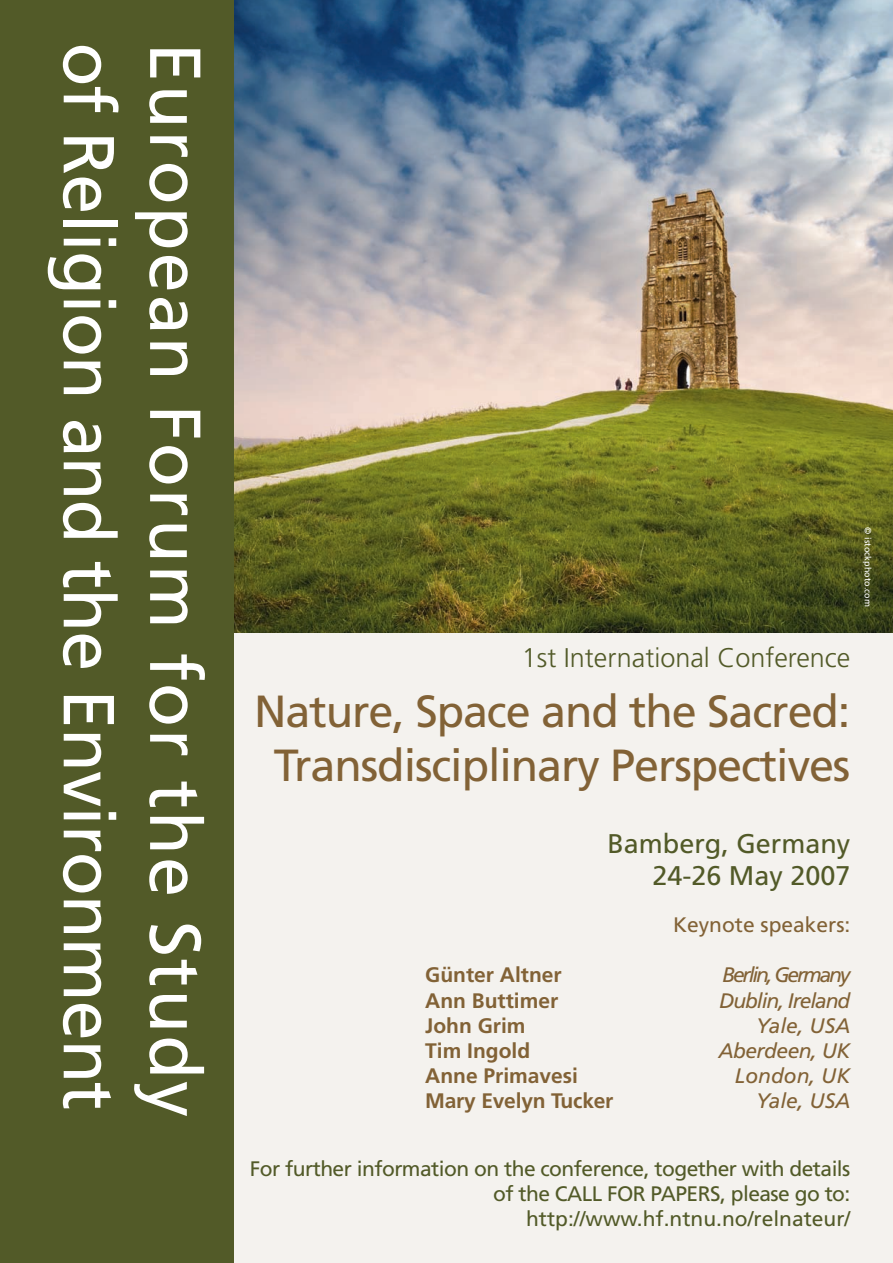
<style>
.page{position:relative;width:893px;height:1263px;background:#fff}
.page>*{position:absolute;margin:0;border:0;box-sizing:border-box;transform-origin:0 0}
.t1{font:72px "Frutiger";letter-spacing:-.015em;color:#fff}
.t2{font:72px "Frutiger";letter-spacing:.03em;color:#fff}
.t3{font:45px/54px "Frutiger";letter-spacing:-.025em;color:#826236;text-align:center}
.t4{font:27px/32.4px "Frutiger";color:#525a28;text-align:right}
.t5{font:300 27px "Frutiger";color:#525a28}
.t6{font:21px/25.2px "Frutiger";letter-spacing:-.025em;color:#525a28;text-align:right}
.t7{font:700 21px "Frutiger";color:#826236}
.t8{font:italic 21px "Frutiger";letter-spacing:-.05em;color:#826236}
.t9{font:21px "Frutiger";color:#826236}
.t10{font:italic 21px "Frutiger";letter-spacing:-.1em;color:#826236}
.t11{font:italic 21px "Frutiger";letter-spacing:-.025em;color:#826236}
.t12{font:italic 21px "Frutiger";color:#826236}
.t13{font:9px "Frutiger";color:#fff}
</style>
<div class="page">
<div style="left:234px;top:632px;width:659px;height:631px;background:#f4f2ee"></div>
<img style="left:234px;top:0;width:659px;height:632px">
<div style="left:0;top:0;width:234px;height:1263px;background:#525a28"></div>
<h1 class="t1" style="left:131px;top:43px;width:1069px;rotate:90deg">of Religion and the Environment</h1>
<h1 class="t2" style="left:217px;top:43px;width:1076px;rotate:90deg">European Forum for the Study</h1>
<p class="t13" style="left:873px;top:527px;width:81px;rotate:90deg">© istockphoto.com</p>
<p class="t5" style="left:522px;top:643px;width:330px">1st International Conference</p>
<h2 class="t3" style="left:254px;top:684px;width:598px">Nature, Space and the Sacred:<br>Transdisciplinary Perspectives</h2>
<p class="t4" style="left:607px;top:827px;width:245px">Bamberg, Germany<br>24-26 May 2007</p>
<p class="t9" style="left:673px;top:912px;width:179px">Keynote speakers:</p>
<p class="t7" style="left:425px;top:963px;width:138px">Günter Altner</p>
<p class="t10" style="left:722px;top:963px;width:130px">Berlin, Germany</p>
<p class="t7" style="left:425px;top:988px;width:135px">Ann Buttimer</p>
<p class="t8" style="left:719px;top:988px;width:133px">Dublin, Ireland</p>
<p class="t7" style="left:425px;top:1013px;width:102px">John Grim</p>
<p class="t8" style="left:756px;top:1013px;width:96px">Yale, USA</p>
<p class="t7" style="left:425px;top:1038px;width:107px">Tim Ingold</p>
<p class="t11" style="left:718px;top:1038px;width:133px">Aberdeen, UK</p>
<p class="t7" style="left:425px;top:1063px;width:154px">Anne Primavesi</p>
<p class="t12" style="left:735px;top:1063px;width:117px">London, UK</p>
<p class="t7" style="left:425px;top:1089px;width:190px">Mary Evelyn Tucker</p>
<p class="t8" style="left:756px;top:1089px;width:96px">Yale, USA</p>
<p class="t6" style="left:250px;top:1156px;width:602px">For further information on the conference, together with details of the CALL FOR PAPERS, please go to: http://www.hf.ntnu.no/relnateur/</p>
</div>
